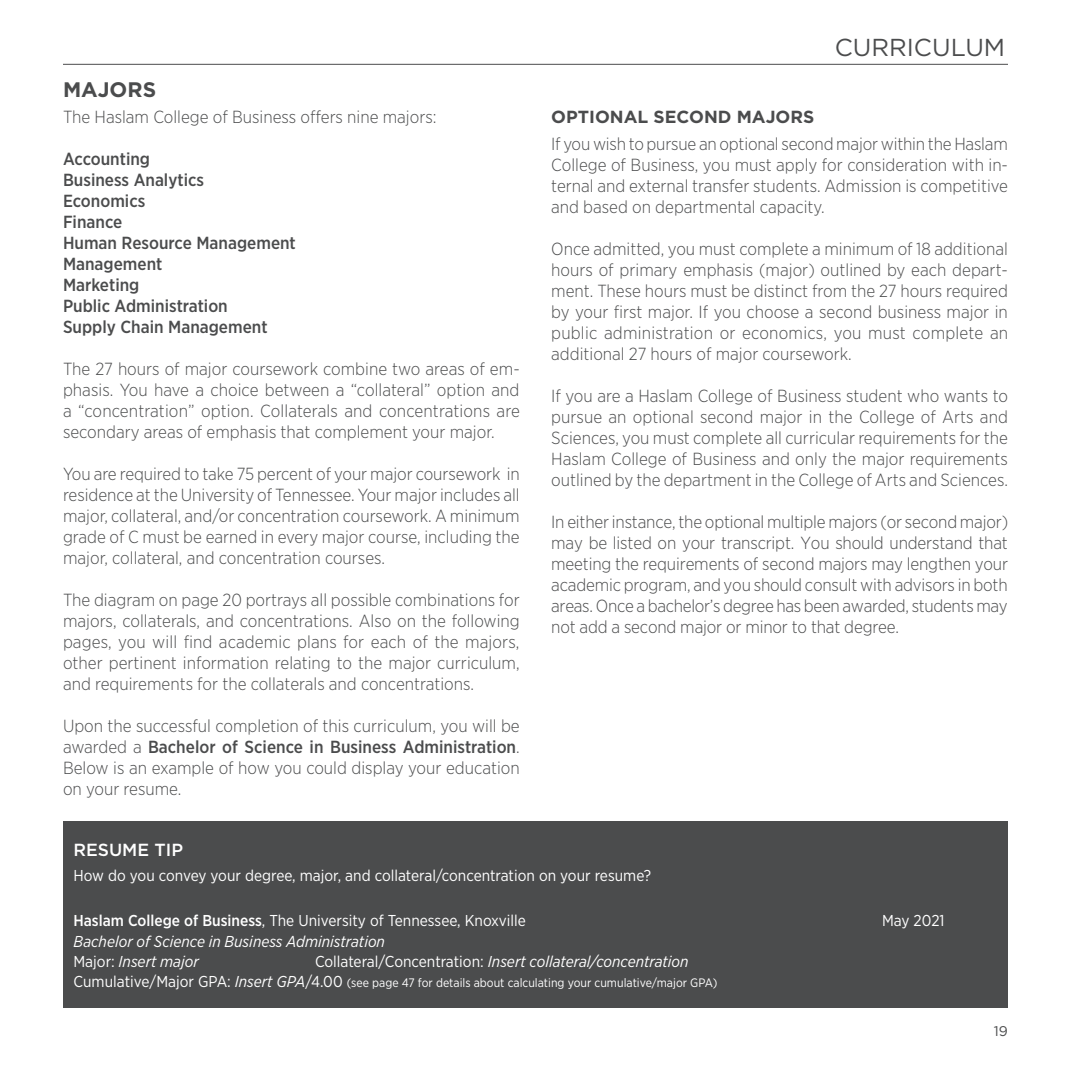
<style>
.page{position:relative;width:1071px;height:1071px;background:#fff}
.page>*{position:absolute;margin:0;border:0;box-sizing:border-box;transform-origin:0 0}
.t1{font:24.5px "Gotham";color:#4b4c4d}
.ChapterHeadings2{font:700 21px "Gotham";color:#4b4c4d}
.Body_text{font:300 17.5px/21px "Gotham Narrow";color:#4b4c4d;text-align:justify}
.centered_list{font:500 17.5px "Gotham Narrow";color:#4b4c4d}
.ChapterHeadings3{font:700 17.5px "Gotham";color:#4b4c4d}
.Sidebars{font:500 17.5px "Gotham";color:#fff}
.Sidebars-2{font:15.75px "Gotham Narrow";color:#fff}
.Sidebars-3{font:italic 15.75px "Gotham Narrow";color:#fff}
.t2{font:14px "Gotham";color:#4b4c4d}
.Sidebars-4{font:12.25px "Gotham Narrow";color:#fff}
.s1{font-weight:500}
.s2{font-style:normal}
.s3{font-size:15.75px}
.s4{font-style:italic;font-size:15.75px}
</style>
<div class="page">
<hr style="left:63px;top:64px;width:945px;height:1px;background:#4b4c4d">
<div style="left:63px;top:821px;width:945px;height:187px;background:#4b4c4d"></div>
<p class="ChapterHeadings2" style="left:63px;top:75px;width:95px">MAJORS</p>
<p class="Body_text" style="left:63px;top:106px;width:375px">The Haslam College of Business offers nine majors:</p>
<p class="centered_list" style="left:63px;top:148px;width:89px">Accounting</p>
<p class="centered_list" style="left:63px;top:169px;width:143px">Business Analytics</p>
<p class="centered_list" style="left:63px;top:190px;width:84px">Economics</p>
<p class="centered_list" style="left:63px;top:211px;width:61px">Finance</p>
<p class="centered_list" style="left:63px;top:232px;width:234px">Human Resource Management</p>
<p class="centered_list" style="left:63px;top:253px;width:101px">Management</p>
<p class="centered_list" style="left:63px;top:274px;width:78px">Marketing</p>
<p class="centered_list" style="left:63px;top:295px;width:166px">Public Administration</p>
<p class="centered_list" style="left:63px;top:316px;width:206px">Supply Chain Management</p>
<p class="Body_text" style="left:63px;top:358px;width:459px">The 27 hours of major coursework combine two areas of em&shy;phasis. You have a choice between a “collateral” option and a “concentration” option. Collaterals and concentrations are secondary areas of emphasis that complement your major.</p>
<p class="Body_text" style="left:63px;top:463px;width:458px">You are required to take 75 percent of your major coursework in residence at the University of Tennessee. Your major includes all major, collateral, and/or concentration coursework. A minimum grade of C must be earned in every major course, including the major, collateral, and concentration courses.</p>
<p class="Body_text" style="left:63px;top:589px;width:458px">The diagram on page 20 portrays all possible combinations for majors, collaterals, and concentrations. Also on the following pages, you will find academic plans for each of the majors, other pertinent information relating to the major curriculum, and requirements for the collaterals and concentrations.</p>
<p class="Body_text" style="left:63px;top:715px;width:458px">Upon the successful completion of this curriculum, you will be awarded a <span class="s1">Bachelor of Science in Business Administration</span>.<br>Below is an example of how you could display your education on your resume.</p>
<p class="ChapterHeadings3" style="left:551px;top:105px;width:265px">OPTIONAL SECOND MAJORS</p>
<p class="t1" style="left:835px;top:32px;width:172px">CURRICULUM</p>
<p class="Body_text" style="left:551px;top:133px;width:458px">If you wish to pursue an optional second major within the Haslam College of Business, you must apply for consideration with in&shy;ternal and external transfer students. Admission is competitive and based on departmental capacity.</p>
<p class="Body_text" style="left:551px;top:238px;width:459px">Once admitted, you must complete a minimum of 18 additional hours of primary emphasis (major) outlined by each depart&shy;ment. These hours must be distinct from the 27 hours required by your first major. If you choose a second business major in public administration or economics, you must complete an additional 27 hours of major coursework.</p>
<p class="Body_text" style="left:551px;top:385px;width:458px">If you are a Haslam College of Business student who wants to pursue an optional second major in the College of Arts and Sciences, you must complete all curricular requirements for the Haslam College of Business and only the major requirements outlined by the department in the College of Arts and Sciences.</p>
<p class="Body_text" style="left:551px;top:511px;width:458px">In either instance, the optional multiple majors (or second major) may be listed on your transcript. You should understand that meeting the requirements of second majors may lengthen your academic program, and you should consult with advisors in both areas. Once a bachelor’s degree has been awarded, students may not add a second major or minor to that degree.</p>
<p class="Sidebars" style="left:74px;top:838px;width:111px">RESUME TIP</p>
<p class="Sidebars-2" style="left:74px;top:866px;width:579px">How do you convey your degree, major, and collateral/concentration on your resume?</p>
<p class="Sidebars-2" style="left:74px;top:911px;width:454px"><span class="s1">Haslam College of Business</span>, The University of Tennessee, Knoxville</p>
<p class="Sidebars-2" style="left:882px;top:911px;width:64px">May 2021</p>
<p class="Sidebars-3" style="left:74px;top:931px;width:313px">Bachelor of Science in Business Administration</p>
<p class="Sidebars-3" style="left:74px;top:952px;width:127px"><span class="s2">Major:</span> Insert major</p>
<p class="Sidebars-3" style="left:315px;top:952px;width:375px"><span class="s2">Collateral/Concentration:</span> Insert collateral/concentration</p>
<p class="Sidebars-4" style="left:74px;top:975px;width:646px"><span class="s3">Cumulative/Major GPA:</span> <span class="s4">Insert GPA</span><span class="s3">/4.00</span> (see page 47 for details about calculating your cumulative/major GPA)</p>
<p class="t2" style="left:994px;top:1022px;width:16px">19</p>
</div>
